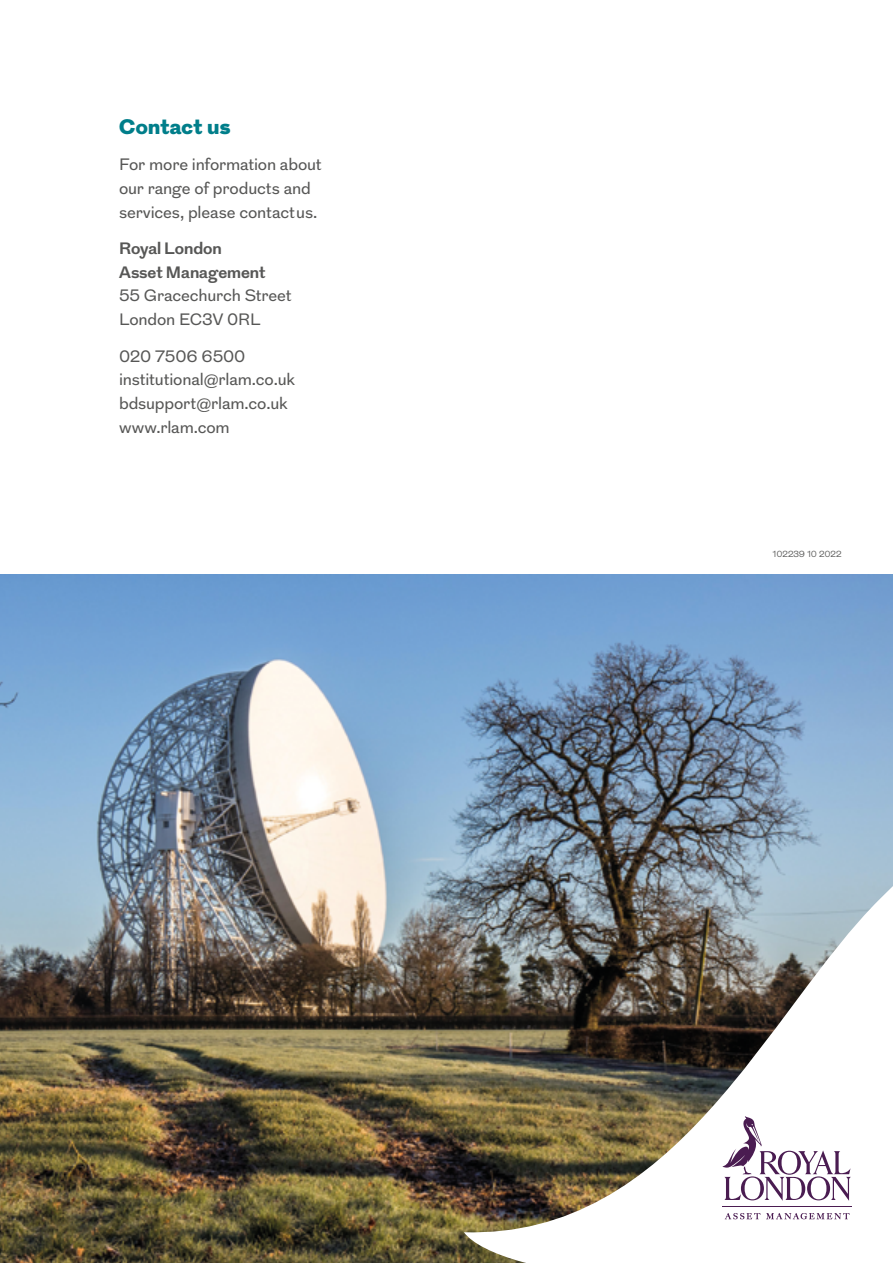
<style>
.page{position:relative;width:893px;height:1263px;background:#fff}
.page>*{position:absolute;margin:0;border:0;box-sizing:border-box;transform-origin:0 0}
.t1{font:900 21px "Grot";letter-spacing:.02em;color:#007e8a}
.t2{font:16.5px/23.7px "Grot 10";letter-spacing:-.01em;color:#575756}
.t3{font:700 16.5px/23.7px "Grot";letter-spacing:-.005em;color:#575756}
.t4{font:300 9px "Grot";letter-spacing:-.07em;color:#575756}
</style>
<div class="page">
<img style="left:0;top:574px;width:893px;height:689px">
<img style="left:464px;top:874px;width:429px;height:389px">
<hr style="left:722px;top:1206px;width:130px;height:1px;background:#4a1c51">
<svg style="left:725px;top:1213px;width:35px;height:6px"></svg>
<svg style="left:766px;top:1213px;width:84px;height:6px"></svg>
<svg style="left:722px;top:1116px;width:129px;height:85px"></svg>
<p class="t1" style="left:119px;top:111px;width:113px">Contact us</p>
<p class="t2" style="left:119px;top:153px;width:204px">For more information about our range of products and services, please contactus.</p>
<p class="t3" style="left:119px;top:237px;width:148px">Royal London<br>Asset Management</p>
<p class="t2" style="left:119px;top:284px;width:174px">55 Gracechurch Street<br>London EC3V 0RL</p>
<p class="t2" style="left:119px;top:344px;width:177px">020 7506 6500 institutional@rlam.co.uk bdsupport@rlam.co.uk www.rlam.com</p>
<p class="t4" style="left:771px;top:548px;width:72px">102239 10 2022</p>
</div>
